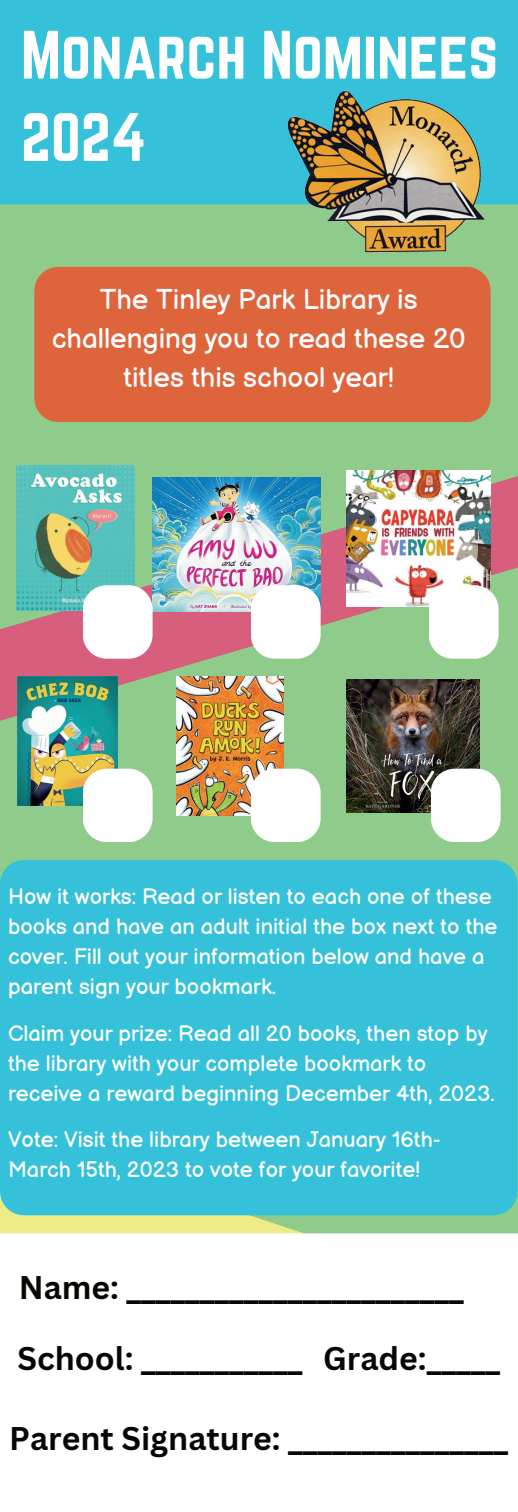
<style>
.page{position:relative;width:518px;height:1512px;background:#fff}
.page>*{position:absolute;margin:0;border:0;box-sizing:border-box;transform-origin:0 0}
.t1{font:59.8px/82.4px "Norwester";color:#fff}
.t2{font:700 32px/70.2px "Canva Sans";color:#080704}
.t3{font:28px/39px "Balsamiq Sans";color:#fff;text-align:center}
.t4{font:22px/30px "Balsamiq Sans";color:#fff}
</style>
<div class="page">
<div style="left:0;top:0;width:518px;height:1509px;background:#8fcc8c"></div>
<svg style="left:0;top:465px;width:518px;height:280px"></svg>
<svg style="left:0;top:1107px;width:518px;height:126px"></svg>
<div style="left:0;top:0;width:518px;height:204px;background:#35c1d9"></div>
<img style="left:274px;top:64px;width:225px;height:219px">
<img style="left:16px;top:466px;width:118px;height:145px">
<img style="left:153px;top:478px;width:167px;height:133px">
<div style="left:83px;top:585px;width:70px;height:74px;background:#fff;border-radius:24px"></div>
<div style="left:251px;top:585px;width:70px;height:74px;background:#fff;border-radius:24px"></div>
<div style="left:0;top:860px;width:517px;height:355px;background:#35c1d9;border-radius:24px"></div>
<div style="left:0;top:1233px;width:518px;height:276px;background:#fff"></div>
<img style="left:347px;top:470px;width:143px;height:137px">
<div style="left:429px;top:585px;width:70px;height:74px;background:#fff;border-radius:24px"></div>
<img style="left:17px;top:676px;width:101px;height:129px">
<div style="left:83px;top:769px;width:70px;height:73px;background:#fff;border-radius:24px"></div>
<img style="left:177px;top:676px;width:106px;height:140px">
<div style="left:251px;top:769px;width:70px;height:73px;background:#fff;border-radius:24px"></div>
<img style="left:347px;top:679px;width:133px;height:133px">
<div style="left:431px;top:769px;width:70px;height:73px;background:#fff;border-radius:24px"></div>
<div style="left:34px;top:267px;width:457px;height:155px;background:#de643c;border-radius:24px"></div>
<h1 class="t1" style="left:21px;top:16px;width:479px">Monarch Nominees<br>2024</h1>
<p class="t3" style="left:52px;top:278px;width:415px">The Tinley Park Library is challenging you to read these 20 titles this school year!</p>
<p class="t4" style="left:8px;top:881px;width:491px">How it works: Read or listen to each one of these books and have an adult initial the box next to the cover. Fill out your information below and have a parent sign your bookmark.</p>
<p class="t4" style="left:8px;top:1017px;width:488px">Claim your prize: Read all 20 books, then stop by the library with your complete bookmark to receive a reward beginning December 4th, 2023.</p>
<p class="t4" style="left:8px;top:1124px;width:434px">Vote: Visit the library between January 16th-<br>March 15th, 2023 to vote for your favorite!</p>
<h2 class="t2" style="left:17px;top:1253px;width:484px">Name: _______________________<br>School: ___________ Grade:_____</h2>
<h2 class="t2" style="left:9px;top:1404px;width:500px">Parent Signature: _______________</h2>
</div>
